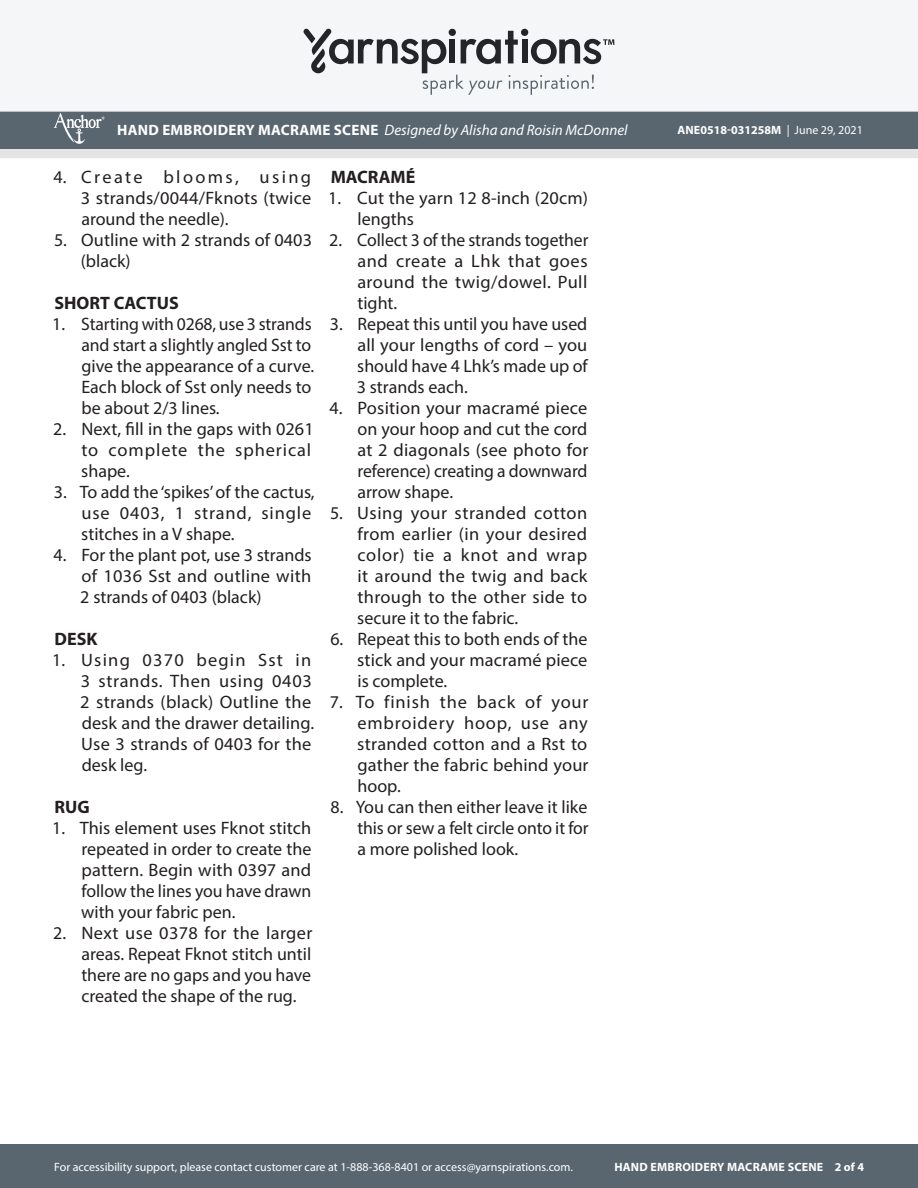
<style>
.page{position:relative;width:918px;height:1188px;background:#fff}
.page>*{position:absolute;margin:0;border:0;box-sizing:border-box;transform-origin:0 0}
.t1{font:18px/21px "Myriad Pro";color:#231f20;text-align:justify}
.t2{font:18px/21px "Myriad Pro";letter-spacing:.02em;color:#231f20}
.Body_-__With_auto_st{font:700 18px "Myriad Pro";color:#231f20}
.t3{font:italic 15px "Myriad Pro";color:#fff}
.t4{font:12px "Myriad Pro";color:#fff}
.t5{font:700 12px "Myriad Pro";letter-spacing:.02em;color:#fff}
.t6{font:700 12px "Myriad Pro";color:#fff}
.t7{font:500 6px "Avenir Next LT Pro";color:#fff}
.s1{font-weight:700;font-style:normal}
.s2{font-weight:400}
</style>
<div class="page">
<div style="left:0;top:1145px;width:918px;height:43px;background:#596670"></div>
<div style="left:0;top:148px;width:918px;height:10px;background:#e4e4e4"></div>
<div style="left:0;top:111px;width:918px;height:38px;background:#596670"></div>
<div style="left:0;top:0;width:918px;height:112px;background:#f4f6f7;border:2px solid #f4f6f7"></div>
<svg style="left:303px;top:29px;width:311px;height:66px"></svg>
<svg style="left:54px;top:113px;width:48px;height:31px"></svg>
<p class="t7" style="left:101px;top:116px;width:5px">®</p>
<p class="t3" style="left:117px;top:121px;width:512px"><span class="s1">HAND EMBROIDERY MACRAME SCENE</span> Designed by Alisha and Roisin McDonnel</p>
<p class="t6" style="left:677px;top:123px;width:187px">ANE0518-031258M <span class="s2">| June 29, 2021</span></p>
<p class="t1" style="left:81px;top:166px;width:232px;text-indent:-27px">4. Create blooms, using 3 strands/0044/Fknots (twice around the needle).</p>
<p class="t1" style="left:81px;top:229px;width:233px;text-indent:-27px">5. Outline with 2 strands of 0403 (black)</p>
<p class="Body_-__With_auto_st" style="left:54px;top:291px;width:126px">SHORT CACTUS</p>
<p class="t1" style="left:81px;top:313px;width:234px;text-align:left;text-indent:-29px">1. Starting with 0268, use 3 strands and start a slightly angled Sst to give the appearance of a curve.<br>Each block of Sst only needs to be about 2/3 lines.</p>
<p class="t1" style="left:81px;top:418px;width:234px;text-align:left;text-indent:-28px">2. Next, fill in the gaps with 0261 to complete the spherical shape.</p>
<p class="t1" style="left:81px;top:481px;width:235px;text-align:left;text-indent:-27px">3. To add the ‘spikes’ of the cactus, use 0403, 1 strand, single stitches in a V shape.</p>
<p class="t1" style="left:80px;top:544px;width:233px;text-indent:-27px">4. For the plant pot, use 3 strands of 1036 Sst and outline with 2 strands of 0403 (black)</p>
<p class="Body_-__With_auto_st" style="left:55px;top:627px;width:44px">DESK</p>
<p class="t2" style="left:80px;top:649px;width:235px;text-indent:-28px">1. Using 0370 begin Sst in<br>3 strands. Then using 0403<br>2 strands (black) Outline the desk and the drawer detailing.<br>Use 3 strands of 0403 for the desk leg.</p>
<p class="Body_-__With_auto_st" style="left:55px;top:795px;width:37px">RUG</p>
<p class="t1" style="left:81px;top:817px;width:232px;text-indent:-29px">1. This element uses Fknot stitch repeated in order to create the pattern. Begin with 0397 and follow the lines you have drawn with your fabric pen.</p>
<p class="t1" style="left:81px;top:922px;width:233px;text-indent:-28px">2. Next use 0378 for the larger areas. Repeat Fknot stitch until there are no gaps and you have created the shape of the rug.</p>
<p class="Body_-__With_auto_st" style="left:331px;top:165px;width:86px">MACRAMÉ</p>
<p class="t1" style="left:358px;top:187px;width:232px;text-indent:-29px">1. Cut the yarn 12 8-inch (20cm) lengths</p>
<p class="t1" style="left:357px;top:229px;width:233px;text-indent:-28px">2. Collect 3 of the strands together and create a Lhk that goes around the twig/dowel. Pull tight.</p>
<p class="t1" style="left:357px;top:313px;width:233px;text-indent:-27px">3. Repeat this until you have used all your lengths of cord – you should have 4 Lhk’s made up of 3 strands each.</p>
<p class="t1" style="left:357px;top:397px;width:233px;text-indent:-28px">4. Position your macramé piece on your hoop and cut the cord at 2 diagonals (see photo for reference) creating a downward arrow shape.</p>
<p class="t1" style="left:357px;top:502px;width:232px;text-indent:-27px">5. Using your stranded cotton from earlier (in your desired color) tie a knot and wrap it around the twig and back through to the other side to secure it to the fabric.</p>
<p class="t1" style="left:357px;top:628px;width:232px;text-indent:-27px">6. Repeat this to both ends of the stick and your macramé piece is complete.</p>
<p class="t1" style="left:357px;top:691px;width:233px;text-indent:-27px">7. To finish the back of your embroidery hoop, use any stranded cotton and a Rst to gather the fabric behind your hoop.</p>
<p class="t1" style="left:357px;top:796px;width:233px;text-indent:-27px">8. You can then either leave it like this or sew a felt circle onto it for a more polished look.</p>
<p class="t4" style="left:54px;top:1159px;width:520px">For accessibility support, please contact customer care at 1-888-368-8401 or access@yarnspirations.com.</p>
<p class="t5" style="left:614px;top:1159px;width:251px">HAND EMBROIDERY MACRAME SCENE 2 of 4</p>
</div>
